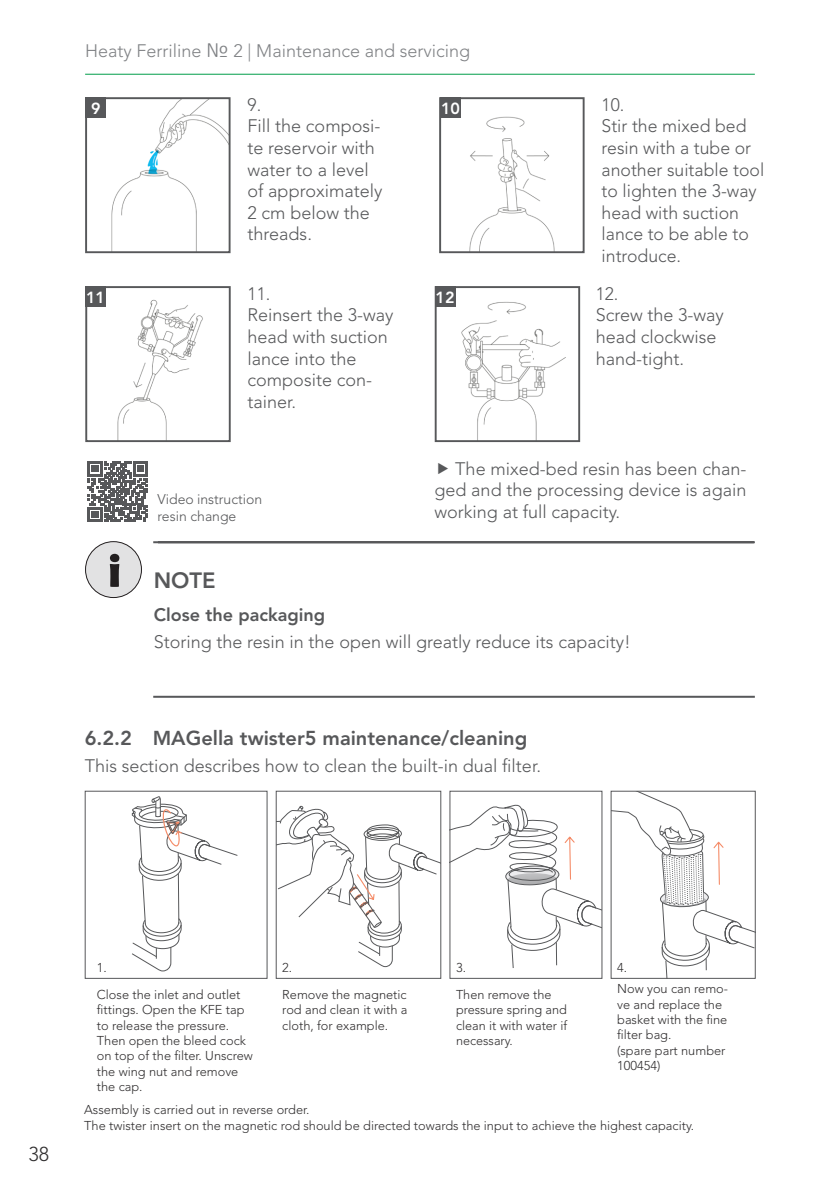
<style>
.page{position:relative;width:840px;height:1191px;background:#fff}
.page>*{position:absolute;margin:0;border:0;box-sizing:border-box;transform-origin:0 0}
.t1{font:800 22px "Avenir LT Pro";color:#57585a}
.t2{font:800 20px "Avenir LT Pro";color:#57585a}
.t3{font:300 20px "Avenir LT Std";color:#312f30}
.t4{font:300 18px/21.6px "Avenir LT Std";color:#57585a}
.t5{font:300 18px "Avenir LT Std";color:#808285}
.t6{font:800 18px "Avenir LT Pro";color:#57585a}
.t7{font:800 16px "Avenir LT Pro";color:#fff}
.Absatzformat_3{font:300 14px/16.8px "Avenir LT Std";color:#57585a}
.t8{font:300 12.8px/15.4px "Avenir LT Std";color:#312f30}
.s1{font-family:"Calibri";font-size:22px}
</style>
<div class="page">
<hr style="left:85px;top:74px;width:669px;height:1px;background:#009d4a">
<img style="left:111px;top:100px;width:116px;height:150px">
<div style="left:85px;top:97px;width:145px;height:156px;border:2px solid #57585a"></div>
<div style="left:85px;top:97px;width:21px;height:21px;background:#57585a"></div>
<img style="left:469px;top:116px;width:86px;height:134px">
<div style="left:439px;top:97px;width:145px;height:156px;border:2px solid #57585a"></div>
<div style="left:440px;top:97px;width:21px;height:21px;background:#57585a"></div>
<img style="left:117px;top:299px;width:86px;height:140px">
<div style="left:85px;top:286px;width:145px;height:156px;border:2px solid #57585a"></div>
<div style="left:85px;top:286px;width:21px;height:21px;background:#57585a"></div>
<img style="left:455px;top:289px;width:111px;height:150px">
<div style="left:434px;top:286px;width:145px;height:156px;border:2px solid #57585a"></div>
<div style="left:434px;top:286px;width:21px;height:21px;background:#57585a"></div>
<svg style="left:88px;top:462px;width:60px;height:59px"></svg>
<hr style="left:153px;top:541px;width:601px;height:2px;background:#57585a">
<hr style="left:153px;top:696px;width:601px;height:2px;background:#57585a">
<div style="left:85px;top:541px;width:56px;height:56px;background:#e2e2e3;border-radius:50%"></div>
<div style="left:85px;top:541px;width:57px;height:57px;border:1px solid #231f20;border-radius:50%"></div>
<svg style="left:110px;top:554px;width:9px;height:33px"></svg>
<svg style="left:131px;top:796px;width:107px;height:176px"></svg>
<div style="left:85px;top:790px;width:182px;height:189px;border:1px solid #57585a"></div>
<svg style="left:277px;top:805px;width:162px;height:163px"></svg>
<div style="left:275px;top:790px;width:166px;height:189px;border:1px solid #57585a"></div>
<svg style="left:451px;top:804px;width:149px;height:164px"></svg>
<div style="left:449px;top:790px;width:153px;height:189px;border:1px solid #57585a"></div>
<svg style="left:612px;top:792px;width:141px;height:185px"></svg>
<div style="left:610px;top:790px;width:145px;height:189px;border:1px solid #57585a"></div>
<p class="t5" style="left:85px;top:40px;width:386px">Heaty Ferriline <span class="s1">№</span> 2 | Maintenance and servicing</p>
<p class="t4" style="left:247px;top:94px;width:15px">9.</p>
<p class="t4" style="left:247px;top:115px;width:136px">Fill the composi&shy;te reservoir with water to a level of approximately<br>2 cm below the threads.</p>
<p class="t7" style="left:91px;top:99px;width:11px">9</p>
<p class="t7" style="left:441px;top:99px;width:20px">10</p>
<p class="t4" style="left:601px;top:94px;width:24px">10.</p>
<p class="t4" style="left:601px;top:115px;width:164px">Stir the mixed bed resin with a tube or another suitable tool to lighten the 3-way head with suction lance to be able to introduce.</p>
<p class="t4" style="left:247px;top:283px;width:24px">11.</p>
<p class="t4" style="left:247px;top:304px;width:147px">Reinsert the 3-way head with suction lance into the composite con&shy;tainer.</p>
<p class="t7" style="left:86px;top:288px;width:20px">11</p>
<p class="t7" style="left:435px;top:288px;width:20px">12</p>
<p class="t4" style="left:595px;top:283px;width:24px">12.</p>
<p class="t4" style="left:595px;top:304px;width:130px">Screw the 3-way head clockwise hand-tight.</p>
<p class="Absatzformat_3" style="left:157px;top:490px;width:106px">Video instruction resin change</p>
<p class="t4" style="left:434px;top:458px;width:313px;text-align:justify;text-indent:21px">The mixed-bed resin has been chan&shy;ged and the processing device is again working at full capacity.</p>
<p class="t1" style="left:154px;top:567px;width:63px">NOTE</p>
<p class="t6" style="left:154px;top:604px;width:173px">Close the packaging</p>
<p class="t4" style="left:154px;top:631px;width:478px">Storing the resin in the open will greatly reduce its capacity!</p>
<p class="t2" style="left:85px;top:726px;width:444px">6.2.2 MAGella twister5 maintenance/cleaning</p>
<p class="t4" style="left:85px;top:755px;width:457px">This section describes how to clean the built-in dual filter.</p>
<p class="t3" style="left:28px;top:1142px;width:22px">38</p>
<p class="t8" style="left:97px;top:960px;width:11px">1.</p>
<p class="t8" style="left:97px;top:986px;width:157px">Close the inlet and outlet fittings. Open the KFE tap to release the pressure.<br>Then open the bleed cock on top of the filter. Unscrew the wing nut and remove the cap.</p>
<p class="t8" style="left:282px;top:960px;width:11px">2.</p>
<p class="t8" style="left:282px;top:986px;width:127px;text-align:justify">Remove the magnetic rod and clean it with a cloth, for example.</p>
<p class="t8" style="left:456px;top:960px;width:11px">3.</p>
<p class="t8" style="left:456px;top:986px;width:113px">Then remove the pressure spring and clean it with water if necessary.</p>
<p class="t8" style="left:617px;top:960px;width:11px">4.</p>
<p class="t8" style="left:617px;top:981px;width:112px">Now you can remo&shy;ve and replace the basket with the fine filter bag.<br>(spare part number<br>100454)</p>
<p class="t8" style="left:84px;top:1102px;width:611px">Assembly is carried out in reverse order.<br>The twister insert on the magnetic rod should be directed towards the input to achieve the highest capacity.</p>
</div>
